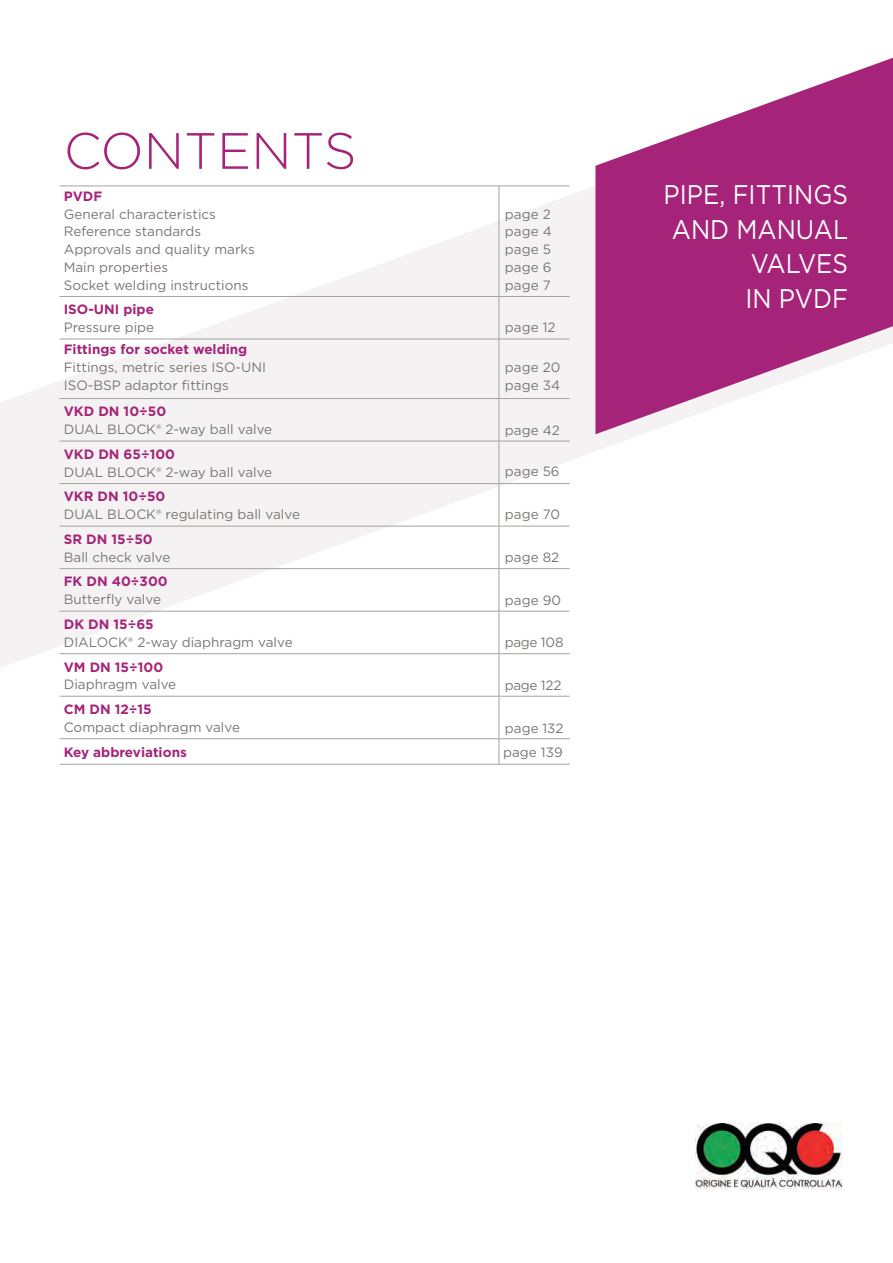
<style>
.page{position:relative;width:893px;height:1263px;background:#fff}
.page>*{position:absolute;margin:0;border:0;box-sizing:border-box;transform-origin:0 0}
.t1{font:300 51px "Gotham";color:#a5247a}
.t2{font:27px/34.5px "Gotham";color:#fff;text-align:right;scale:.9 1}
.t3{font:13.5px/17.7px "Gotham";color:#7c7674}
.t4{font:700 13.5px "Gotham";color:#a5247a}
</style>
<div class="page">
<svg style="left:0;top:185px;width:641px;height:483px;fill:#f5f2f3"></svg>
<svg style="left:595px;top:58px;width:297px;height:376px;fill:#a5247a"></svg>
<hr style="left:60px;top:441px;width:439px;height:1px;background:#a5a3a1">
<hr style="left:499px;top:441px;width:71px;height:1px;background:#a5a3a1">
<hr style="left:60px;top:483px;width:439px;height:1px;background:#a5a3a1">
<hr style="left:499px;top:483px;width:71px;height:1px;background:#a5a3a1">
<hr style="left:60px;top:526px;width:439px;height:1px;background:#a5a3a1">
<hr style="left:499px;top:526px;width:71px;height:1px;background:#a5a3a1">
<hr style="left:60px;top:568px;width:439px;height:1px;background:#a5a3a1">
<hr style="left:499px;top:568px;width:71px;height:1px;background:#a5a3a1">
<hr style="left:60px;top:611px;width:439px;height:1px;background:#a5a3a1">
<hr style="left:499px;top:611px;width:71px;height:1px;background:#a5a3a1">
<hr style="left:60px;top:653px;width:439px;height:1px;background:#a5a3a1">
<hr style="left:499px;top:653px;width:71px;height:1px;background:#a5a3a1">
<hr style="left:60px;top:696px;width:439px;height:1px;background:#a5a3a1">
<hr style="left:499px;top:696px;width:71px;height:1px;background:#a5a3a1">
<hr style="left:499px;top:738px;width:71px;height:1px;background:#a5a3a1">
<hr style="left:499px;top:764px;width:71px;height:1px;background:#a5a3a1">
<hr style="left:60px;top:186px;width:439px;height:1px;background:#a5a3a1">
<hr style="left:499px;top:186px;width:71px;height:1px;background:#a5a3a1">
<hr style="left:499px;top:186px;width:1px;height:110px;background:#a5a3a1">
<hr style="left:499px;top:399px;width:1px;height:42px;background:#a5a3a1">
<hr style="left:499px;top:441px;width:1px;height:42px;background:#a5a3a1">
<hr style="left:499px;top:484px;width:1px;height:42px;background:#a5a3a1">
<hr style="left:499px;top:526px;width:1px;height:42px;background:#a5a3a1">
<hr style="left:499px;top:569px;width:1px;height:42px;background:#a5a3a1">
<hr style="left:499px;top:611px;width:1px;height:42px;background:#a5a3a1">
<hr style="left:499px;top:654px;width:1px;height:42px;background:#a5a3a1">
<hr style="left:499px;top:696px;width:1px;height:42px;background:#a5a3a1">
<hr style="left:60px;top:738px;width:439px;height:1px;background:#a5a3a1">
<svg style="left:499px;top:739px;width:1px;height:25px"></svg>
<hr style="left:60px;top:764px;width:439px;height:1px;background:#a5a3a1">
<hr style="left:60px;top:296px;width:439px;height:1px;background:#a5a3a1">
<hr style="left:499px;top:297px;width:1px;height:42px;background:#a5a3a1">
<hr style="left:499px;top:296px;width:71px;height:1px;background:#a5a3a1">
<hr style="left:60px;top:339px;width:439px;height:1px;background:#a5a3a1">
<hr style="left:499px;top:339px;width:1px;height:59px;background:#a5a3a1">
<hr style="left:499px;top:339px;width:71px;height:1px;background:#a5a3a1">
<hr style="left:60px;top:398px;width:439px;height:1px;background:#a5a3a1">
<hr style="left:499px;top:398px;width:71px;height:1px;background:#a5a3a1">
<img style="left:695px;top:1123px;width:146px;height:66px">
<h1 class="t1" style="left:64px;top:118px;width:294px">CONTENTS</h1>
<p class="t4" style="left:64px;top:187px;width:40px">PVDF</p>
<p class="t3" style="left:64px;top:205px;width:193px">General characteristics<br>Reference standards<br>Approvals and quality marks<br>Main properties<br>Socket welding instructions</p>
<p class="t3" style="left:505px;top:205px;width:48px;text-align:justify">page 2 page 4 page 5 page 6 page 7</p>
<p class="t4" style="left:64px;top:301px;width:92px">ISO-UNI pipe</p>
<p class="t3" style="left:64px;top:318px;width:92px">Pressure pipe</p>
<p class="t3" style="left:505px;top:318px;width:52px">page 12</p>
<p class="t4" style="left:64px;top:340px;width:185px">Fittings for socket welding</p>
<p class="t3" style="left:64px;top:358px;width:204px">Fittings, metric series ISO-UNI<br>ISO-BSP adaptor fittings</p>
<p class="t3" style="left:505px;top:358px;width:57px">page 20 page 34</p>
<p class="t4" style="left:64px;top:403px;width:104px">VKD DN 10÷50</p>
<p class="t3" style="left:64px;top:420px;width:210px">DUAL BLOCK® 2-way ball valve</p>
<p class="t3" style="left:505px;top:421px;width:56px">page 42</p>
<p class="t4" style="left:64px;top:445px;width:113px">VKD DN 65÷100</p>
<p class="t3" style="left:64px;top:463px;width:210px">DUAL BLOCK® 2-way ball valve</p>
<p class="t3" style="left:505px;top:462px;width:56px">page 56</p>
<p class="t4" style="left:64px;top:488px;width:103px">VKR DN 10÷50</p>
<p class="t3" style="left:64px;top:505px;width:238px">DUAL BLOCK® regulating ball valve</p>
<p class="t3" style="left:505px;top:505px;width:57px">page 70</p>
<p class="t4" style="left:64px;top:530px;width:90px">SR DN 15÷50</p>
<p class="t3" style="left:64px;top:548px;width:108px">Ball check valve</p>
<p class="t3" style="left:505px;top:548px;width:56px">page 82</p>
<p class="t4" style="left:64px;top:573px;width:105px">FK DN 40÷300</p>
<p class="t3" style="left:64px;top:590px;width:99px">Butterfly valve</p>
<p class="t3" style="left:505px;top:591px;width:58px">page 90</p>
<p class="t4" style="left:64px;top:615px;width:92px">DK DN 15÷65</p>
<p class="t3" style="left:64px;top:633px;width:230px">DIALOCK® 2-way diaphragm valve</p>
<p class="t3" style="left:505px;top:633px;width:60px">page 108</p>
<p class="t4" style="left:64px;top:658px;width:101px">VM DN 15÷100</p>
<p class="t3" style="left:64px;top:675px;width:114px">Diaphragm valve</p>
<p class="t3" style="left:505px;top:676px;width:58px">page 122</p>
<p class="t4" style="left:64px;top:700px;width:89px">CM DN 12÷15</p>
<p class="t3" style="left:64px;top:718px;width:178px">Compact diaphragm valve</p>
<p class="t3" style="left:505px;top:719px;width:60px">page 132</p>
<p class="t4" style="left:64px;top:743px;width:125px">Key abbreviations</p>
<p class="t3" style="left:503px;top:743px;width:61px">page 139</p>
<h2 class="t2" style="left:664px;top:177px;width:206px">PIPE, FITTINGS<br>AND MANUAL<br>VALVES<br>IN PVDF</h2>
</div>
